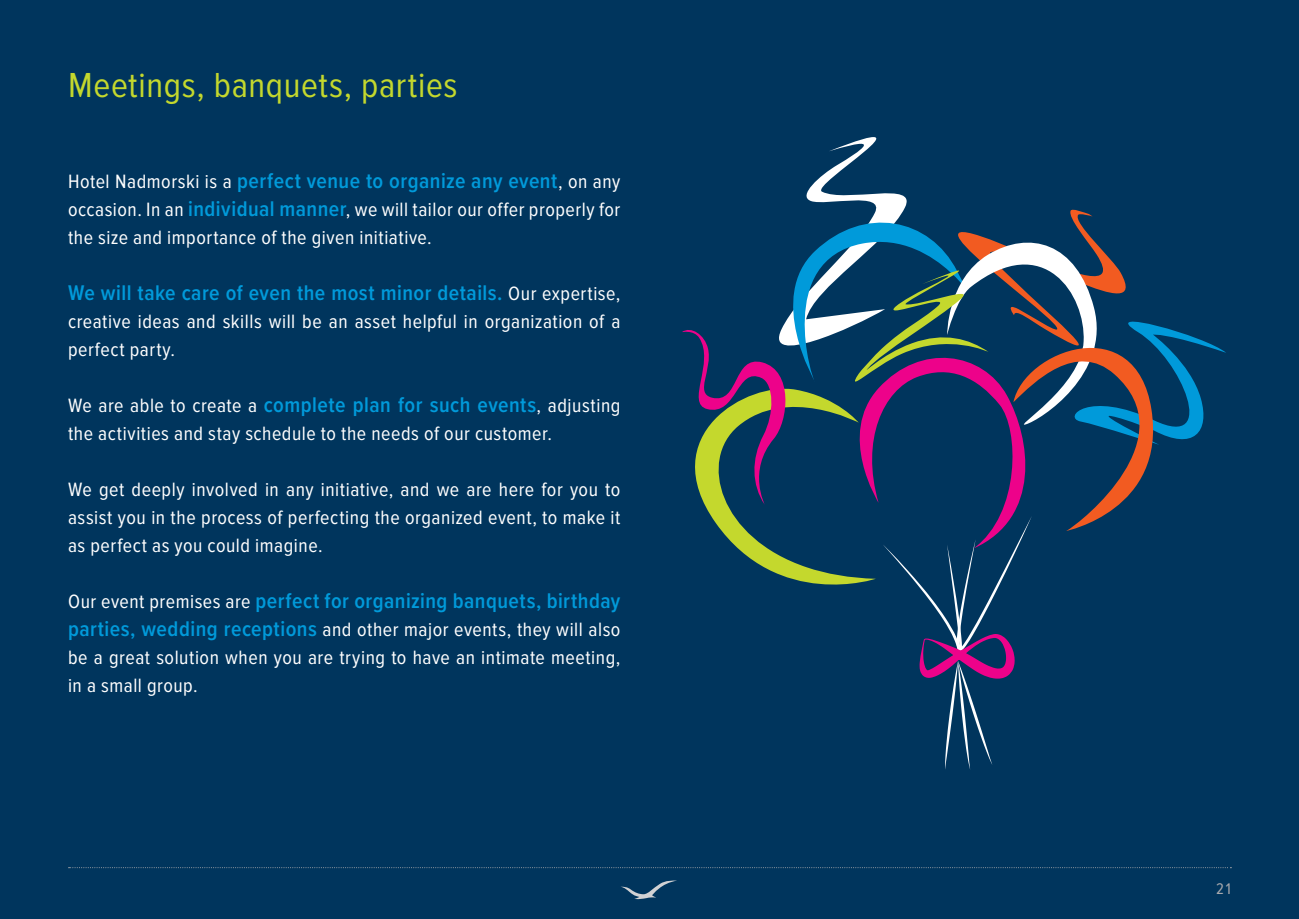
<style>
.page{position:relative;width:1299px;height:919px;background:#fff}
.page>*{position:absolute;margin:0;border:0;box-sizing:border-box;transform-origin:0 0}
.t1{font:36px "Proxima Nova Cond";letter-spacing:.015em;color:#c4d82d}
.Tekst_ciągły{font:600 22px "Proxima Nova Cond";letter-spacing:.02em;color:#009ada}
.Tekst_ciągły-2{font:20px/28px "Proxima Nova Cond";letter-spacing:.025em;color:#fff}
.t2{font:16px "Proxima Nova Cond";color:#a8a9ad}
.s1{font-weight:400;font-size:20px;color:#fff}
.s2{font-weight:600;font-size:22px;color:#009ada}
</style>
<div class="page">
<div style="left:0;top:0;width:1298px;height:918px;background:#00355d"></div>
<svg style="left:621px;top:880px;width:56px;height:19px"></svg>
<svg style="left:69px;top:867px;width:1162px;height:1px"></svg>
<svg style="left:806px;top:137px;width:71px;height:66px"></svg>
<svg style="left:859px;top:180px;width:48px;height:25px"></svg>
<svg style="left:682px;top:205px;width:544px;height:564px"></svg>
<p class="t1" style="left:68px;top:64px;width:391px">Meetings, banquets, parties</p>
<p class="Tekst_ciągły" style="left:68px;top:167px;width:554px"><span class="s1">Hotel Nadmorski is a</span> perfect venue to organize any event<span class="s1">, on any</span></p>
<p class="Tekst_ciągły-2" style="left:68px;top:195px;width:554px">occasion. In an <span class="s2">individual manner</span>, we will tailor our offer properly for the size and importance of the given initiative.</p>
<p class="Tekst_ciągły" style="left:68px;top:279px;width:554px">We will take care of even the most minor details. <span class="s1">Our expertise,</span></p>
<p class="Tekst_ciągły-2" style="left:68px;top:307px;width:553px">creative ideas and skills will be an asset helpful in organization of a perfect party.</p>
<p class="Tekst_ciągły-2" style="left:68px;top:391px;width:554px">We are able to create a <span class="s2">complete plan for such events</span>, adjusting the activities and stay schedule to the needs of our customer.</p>
<p class="Tekst_ciągły-2" style="left:68px;top:475px;width:554px;text-align:justify">We get deeply involved in any initiative, and we are here for you to assist you in the process of perfecting the organized event, to make it as perfect as you could imagine.</p>
<p class="Tekst_ciągły" style="left:68px;top:587px;width:554px"><span class="s1">Our event premises are</span> perfect for organizing banquets, birthday</p>
<p class="Tekst_ciągły-2" style="left:68px;top:615px;width:554px;text-align:justify"><span class="s2">parties, wedding receptions</span> and other major events, they will also be a great solution when you are trying to have an intimate meeting, in a small group.</p>
<p class="t2" style="left:1215px;top:879px;width:16px">21</p>
</div>
